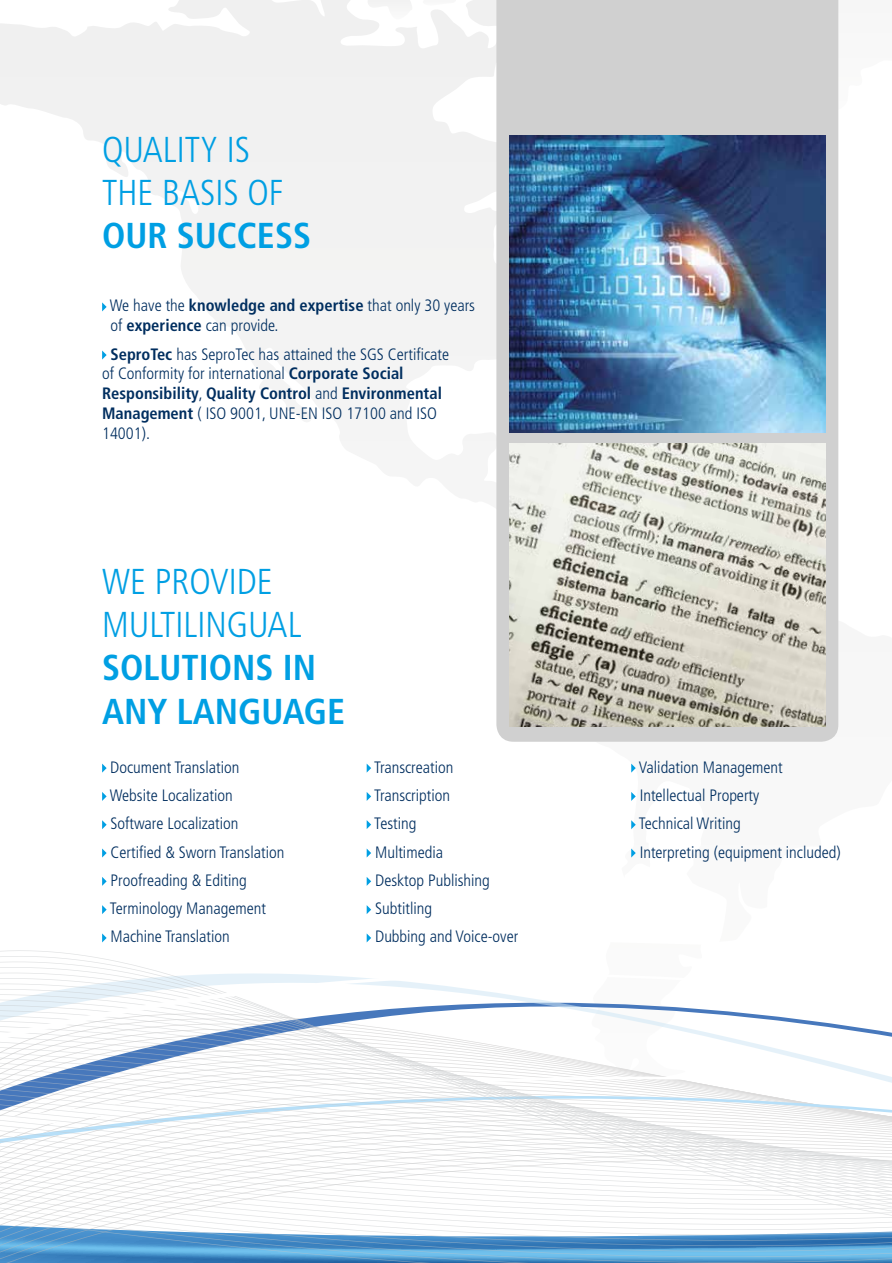
<style>
.page{position:relative;width:892px;height:1263px;background:#fff}
.page>*{position:absolute;margin:0;border:0;box-sizing:border-box;transform-origin:0 0}
.t1{font:300 condensed 36px/43.2px "Frutiger LT Std";color:#009fe3}
.t2{font:700 condensed 36px/43.2px "Frutiger LT Std";color:#009fe3}
.t3{font:300 condensed 16.5px/28.3px "Frutiger LT Std";color:#002e5f}
.s1{font-weight:700}
</style>
<div class="page">
<svg style="left:0;top:0;width:257px;height:368px"></svg>
<svg style="left:366px;top:0;width:45px;height:23px"></svg>
<svg style="left:102px;top:302px;width:5px;height:9px"></svg>
<svg style="left:102px;top:350px;width:5px;height:10px"></svg>
<svg style="left:102px;top:764px;width:5px;height:9px"></svg>
<svg style="left:102px;top:792px;width:5px;height:6px"></svg>
<svg style="left:366px;top:764px;width:5px;height:9px"></svg>
<svg style="left:366px;top:792px;width:5px;height:6px"></svg>
<div style="left:496px;top:0;width:342px;height:742px;background:#d0d0d0"></div>
<img style="left:509px;top:136px;width:316px;height:296px">
<img style="left:509px;top:443px;width:316px;height:284px">
<svg style="left:0;top:1151px;width:891px;height:112px"></svg>
<svg style="left:0;top:973px;width:891px;height:178px"></svg>
<h1 class="t1" style="left:102px;top:128px;width:183px">QUALITY IS<br>THE BASIS OF</h1>
<h1 class="t2" style="left:102px;top:214px;width:210px">OUR SUCCESS</h1>
<p class="t3" style="left:110px;top:296px;width:367px;line-height:19.8px">We have the <span class="s1">knowledge and expertise</span> that only 30 years of <span class="s1">experience</span> can provide.</p>
<p class="t3" style="left:102px;top:344px;width:348px;line-height:19.8px;text-indent:8px"><span class="s1">SeproTec</span> has SeproTec has attained the SGS Certificate of Conformity for international <span class="s1">Corporate Social Responsibility</span>, <span class="s1">Quality Control</span> and <span class="s1">Environmental Management</span> ( ISO 9001, UNE-EN ISO 17100 and ISO 14001).</p>
<h1 class="t1" style="left:102px;top:560px;width:201px">WE PROVIDE<br>MULTILINGUAL</h1>
<h1 class="t2" style="left:102px;top:646px;width:244px">SOLUTIONS IN<br>ANY LANGUAGE</h1>
<p class="t3" style="left:110px;top:753px;width:176px">Document Translation<br>Website Localization<br>Software Localization<br>Certified &amp; Sworn Translation<br>Proofreading &amp; Editing<br>Terminology Management<br>Machine Translation</p>
<p class="t3" style="left:374px;top:753px;width:145px">Transcreation<br>Transcription<br>Testing<br>Multimedia<br>Desktop Publishing<br>Subtitling<br>Dubbing and Voice-over</p>
<p class="t3" style="left:638px;top:753px;width:203px">Validation Management<br>Intellectual Property<br>Technical Writing<br>Interpreting (equipment included)</p>
</div>
